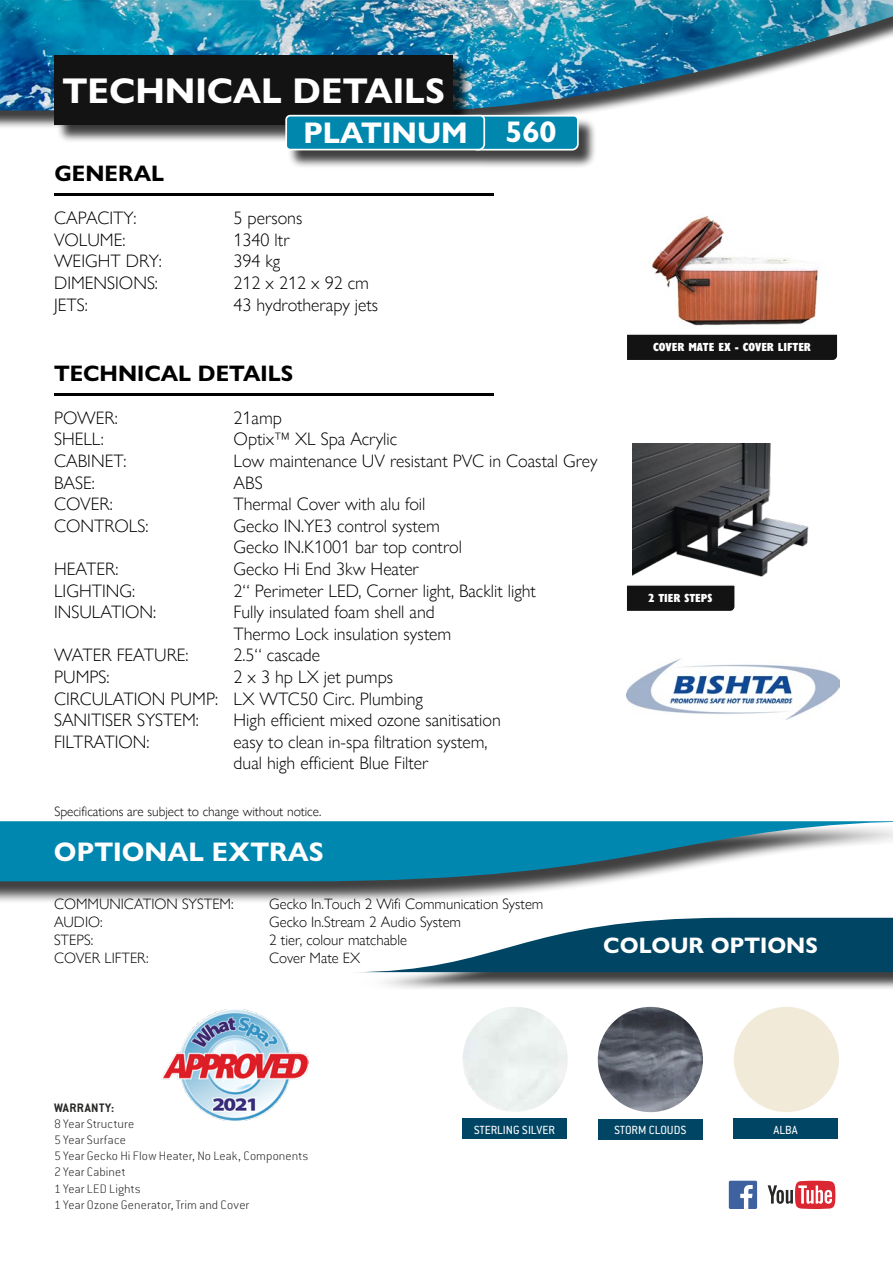
<style>
.page{position:relative;width:893px;height:1263px;background:#fff}
.page>*{position:absolute;margin:0;border:0;box-sizing:border-box;transform-origin:0 0}
.t1{font:700 36px "Gill Sans Nova";color:#fff}
.t2{font:700 30px "Gill Sans Nova";color:#fff}
.t3{font:700 27px "Gill Sans Nova";color:#fff}
.t4{font:700 22.5px "Gill Sans Nova";color:#000}
.t5{font:700 22.5px "Gill Sans Nova";color:#fff}
.t6{font:300 18px/21.6px "Gill Sans Nova";color:#000}
.t7{font:300 15px/18px "Gill Sans Nova";color:#000}
.t8{font:200 13.5px/16.2px "Conduit ITC";letter-spacing:.01em;color:#282827}
.t9{font:300 13.5px "Gill Sans Nova";color:#000}
.t10{font:700 13.5px "Conduit ITC";letter-spacing:.035em;color:#282827}
.t11{font:13.05px "Conduit ITC";color:#fff}
.t12{font:800 condensed 12px "Gill Sans Nova";color:#fff}
</style>
<div class="page">
<div style="left:0;top:2px;width:893px;height:127px;background:#000;opacity:.75"></div>
<img style="left:0;top:0;width:893px;height:111px">
<div style="left:57px;top:58px;width:415px;height:85px;background:#000;opacity:.75"></div>
<div style="left:54px;top:55px;width:399px;height:70px;background:#131313"></div>
<div style="left:288px;top:117px;width:310px;height:52px;background:#000;opacity:.75"></div>
<svg style="left:284px;top:114px;width:296px;height:37px;background:#1f91b2"></svg>
<hr style="left:54px;top:393px;width:440px;height:3px;background:#000">
<hr style="left:54px;top:193px;width:440px;height:2px;background:#000">
<div style="left:0;top:824px;width:893px;height:81px;background:#000;opacity:.75"></div>
<svg style="left:0;top:821px;width:893px;height:60px;background:#3496b4"></svg>
<div style="left:357px;top:920px;width:536px;height:71px;background:#000;opacity:.75"></div>
<svg style="left:357px;top:918px;width:536px;height:54px"></svg>
<img style="left:161px;top:1009px;width:147px;height:111px">
<img style="left:626px;top:658px;width:213px;height:62px">
<img style="left:651px;top:216px;width:168px;height:110px">
<div style="left:627px;top:334px;width:211px;height:26px;background:#131313"></div>
<svg style="left:768px;top:1181px;width:67px;height:28px"></svg>
<div style="left:729px;top:1181px;width:28px;height:28px;background:#3e619f;border-radius:2px"></div>
<svg style="left:740px;top:1185px;width:13px;height:24px"></svg>
<img style="left:632px;top:443px;width:177px;height:134px">
<svg style="left:627px;top:585px;width:108px;height:26px;background:#1b1b1b"></svg>
<div style="left:462px;top:1118px;width:105px;height:21px;background:#004563"></div>
<div style="left:734px;top:1118px;width:104px;height:21px;background:#004563"></div>
<div style="left:734px;top:1007px;width:105px;height:105px;background:#f2ead8;border-radius:53px"></div>
<div style="left:598px;top:1118px;width:105px;height:21px;background:#004563"></div>
<img style="left:598px;top:1007px;width:105px;height:105px;border-radius:53px">
<h1 class="t1" style="left:62px;top:69px;width:384px">TECHNICAL DETAILS</h1>
<p class="t4" style="left:54px;top:160px;width:111px">GENERAL</p>
<p class="t6" style="left:54px;top:208px;width:109px">CAPACITY:<br>VOLUME:<br>WEIGHT DRY:<br>DIMENSIONS:<br>JETS:</p>
<h2 class="t2" style="left:304px;top:114px;width:166px">PLATINUM</h2>
<h2 class="t2" style="left:506px;top:113px;width:52px">560</h2>
<p class="t6" style="left:234px;top:208px;width:146px">5 persons<br>1340 ltr<br>394 kg<br>212 x 212 x 92 cm<br>43 hydrotherapy jets</p>
<p class="t4" style="left:54px;top:359px;width:241px">TECHNICAL DETAILS</p>
<p class="t6" style="left:54px;top:407px;width:96px">POWER:<br>SHELL:<br>CABINET:<br>BASE:<br>COVER:<br>CONTROLS:</p>
<p class="t6" style="left:54px;top:558px;width:104px">HEATER:<br>LIGHTING:<br>INSULATION:</p>
<p class="t6" style="left:54px;top:645px;width:165px">WATER FEATURE:<br>PUMPS:<br>CIRCULATION PUMP:<br>SANITISER SYSTEM:<br>FILTRATION:</p>
<p class="t6" style="left:234px;top:407px;width:365px">21amp<br>Optix™ XL Spa Acrylic<br>Low maintenance UV resistant PVC in Coastal Grey<br>ABS<br>Thermal Cover with alu foil<br>Gecko IN.YE3 control system<br>Gecko IN.K1001 bar top control<br>Gecko Hi End 3kw Heater<br>2‘‘ Perimeter LED, Corner light, Backlit light<br>Fully insulated foam shell and<br>Thermo Lock insulation system<br>2.5‘‘ cascade<br>2 x 3 hp LX jet pumps<br>LX WTC50 Circ. Plumbing<br>High efficient mixed ozone sanitisation<br>easy to clean in-spa filtration system,<br>dual high efficient Blue Filter</p>
<p class="t9" style="left:54px;top:804px;width:268px">Specifications are subject to change without notice.</p>
<h3 class="t3" style="left:54px;top:835px;width:272px">OPTIONAL EXTRAS</h3>
<p class="t12" style="left:653px;top:340px;width:159px">COVER MATE EX - COVER LIFTER</p>
<p class="t12" style="left:648px;top:591px;width:66px">2 TIER STEPS</p>
<p class="t7" style="left:54px;top:895px;width:181px">COMMUNICATION SYSTEM:<br>AUDIO:<br>STEPS:<br>COVER LIFTER:</p>
<p class="t7" style="left:269px;top:895px;width:276px">Gecko In.Touch 2 Wifi Communication System<br>Gecko In.Stream 2 Audio System<br>2 tier, colour matchable<br>Cover Mate EX</p>
<p class="t5" style="left:603px;top:931px;width:216px">COLOUR OPTIONS</p>
<p class="t10" style="left:54px;top:1099px;width:62px">WARRANTY:</p>
<p class="t8" style="left:54px;top:1115px;width:256px">8 Year Structure<br>5 Year Surface<br>5 Year Gecko Hi Flow Heater, No Leak, Components<br>2 Year Cabinet<br>1 Year LED Lights<br>1 Year Ozone Generator, Trim and Cover</p>
<p class="t11" style="left:474px;top:1122px;width:83px">STERLING SILVER</p>
<p class="t11" style="left:614px;top:1122px;width:74px">STORM CLOUDS</p>
<p class="t11" style="left:774px;top:1122px;width:26px">ALBA</p>
</div>
